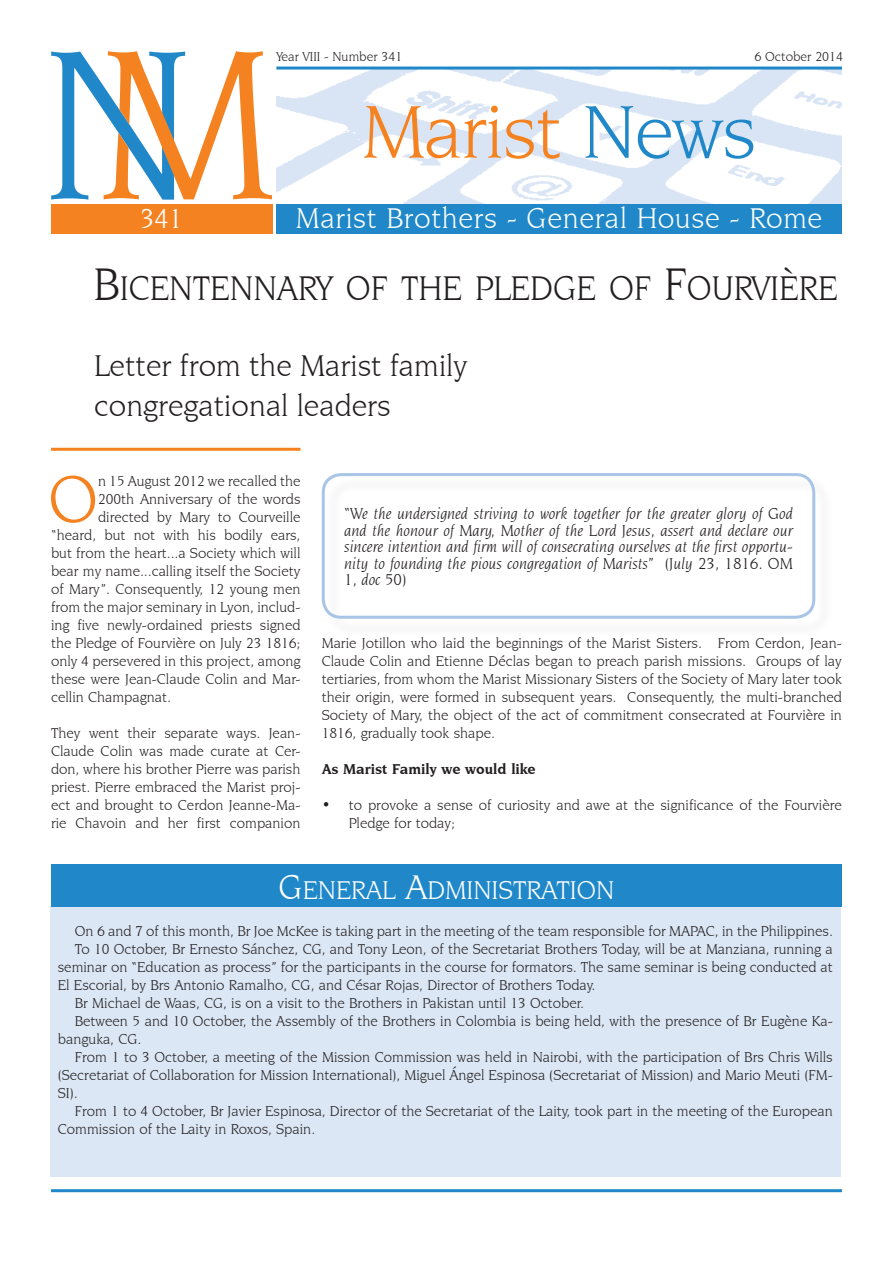
<style>
.page{position:relative;width:893px;height:1263px;background:#fff}
.page>*{position:absolute;margin:0;border:0;box-sizing:border-box;transform-origin:0 0}
.Normale{font:79.5px "Novarese IT Cby BT";letter-spacing:-.015em;color:#f58220}
.paragrafo4ComMaiuscu{font:70.2px "Novarese IT Cby BT";color:#f58220}
.Titolo{font:36px "Novarese IT Cby BT";color:#231f20}
.Sottotitolo{font:31.5px "Novarese IT Cby BT";color:#231f20}
.Normale-2{font:30px "Novarese IT Cby BT";letter-spacing:.02em;color:#fff}
.Normale-3{font:28.5px "Novarese IT Cby BT";color:#fff}
.Titolo-2{font:27px "Novarese IT Cby BT";color:#fff}
.paragrafo4{font:italic 16.5px/16.5px "Novarese IT Cby BT";color:#231f20;text-align:justify}
.paragrafoSemDopo{font:15px/18px "Novarese IT Cby BT";color:#231f20;text-align:justify}
.paragrafo4ComMaiuscu-2{font:15px "Novarese IT Cby BT";color:#231f20}
.paragrafoSemDopo-2{font:700 15px "Novarese IT Cby BT";color:#231f20}
.Normale-4{font:13.5px "Novarese IT Cby BT";color:#231f20}
.s1{color:#2088c9}
.s2{font-size:48px}
.s3{font-size:36px}
</style>
<div class="page">
<img style="left:276px;top:70px;width:566px;height:134px">
<hr style="left:276px;top:67px;width:566px;height:3px;background:#2088c9">
<div style="left:276px;top:204px;width:566px;height:30px;background:#2088c9"></div>
<svg style="left:51px;top:51px;width:221px;height:149px"></svg>
<hr style="left:51px;top:1189px;width:791px;height:3px;background:#2088c9">
<div style="left:50px;top:907px;width:791px;height:270px;background:#dbe7f5"></div>
<div style="left:51px;top:204px;width:221px;height:30px;background:#f58220"></div>
<hr style="left:51px;top:448px;width:249px;height:3px;background:#f58220">
<div style="left:51px;top:864px;width:791px;height:43px;background:#2088c9"></div>
<div style="left:322px;top:473px;width:493px;height:146px;border:3px solid #a8c4e6;border-radius:18px"></div>
<p class="Normale-4" style="left:276px;top:49px;width:127px">Year VIII - Number 341</p>
<p class="Normale-4" style="left:754px;top:49px;width:90px">6 October 2014</p>
<p class="Normale" style="left:362px;top:85px;width:396px">Marist <span class="s1">News</span></p>
<p class="Normale-2" style="left:296px;top:201px;width:528px">Marist Brothers - General House - Rome</p>
<p class="Normale-3" style="left:140px;top:202px;width:45px">341</p>
<p class="Titolo" style="left:94px;top:267px;width:746px"><span class="s2">B</span>ICENTENNARY OF THE PLEDGE OF <span class="s2">F</span>OURVIÈRE</p>
<p class="Sottotitolo" style="left:94px;top:347px;width:375px">Letter from the Marist family</p>
<p class="Sottotitolo" style="left:94px;top:387px;width:298px">congregational leaders</p>
<p class="paragrafo4ComMaiuscu" style="left:48px;top:457px;width:52px">O</p>
<p class="paragrafo4ComMaiuscu-2" style="left:98px;top:472px;width:204px">n 15 August 2012 we recalled the</p>
<p class="paragrafo4ComMaiuscu-2" style="left:98px;top:490px;width:204px">200th Anniversary of the words</p>
<p class="paragrafo4ComMaiuscu-2" style="left:98px;top:508px;width:204px">directed by Mary to Courveille</p>
<p class="paragrafo4ComMaiuscu-2" style="left:51px;top:526px;width:251px">“heard, but not with his bodily ears,</p>
<p class="paragrafo4ComMaiuscu-2" style="left:51px;top:544px;width:251px">but from the heart...a Society which will</p>
<p class="paragrafo4ComMaiuscu-2" style="left:51px;top:562px;width:251px">bear my name...calling itself the Society</p>
<p class="paragrafo4ComMaiuscu-2" style="left:51px;top:580px;width:251px">of Mary”. Consequently, 12 young men</p>
<p class="paragrafo4ComMaiuscu-2" style="left:51px;top:598px;width:251px">from the major seminary in Lyon, includ-</p>
<p class="paragrafo4ComMaiuscu-2" style="left:51px;top:616px;width:251px">ing five newly-ordained priests signed</p>
<p class="paragrafo4ComMaiuscu-2" style="left:51px;top:634px;width:251px">the Pledge of Fourvière on July 23 1816;</p>
<p class="paragrafo4ComMaiuscu-2" style="left:51px;top:652px;width:251px">only 4 persevered in this project, among</p>
<p class="paragrafo4ComMaiuscu-2" style="left:51px;top:670px;width:251px">these were Jean-Claude Colin and Mar-</p>
<p class="paragrafo4ComMaiuscu-2" style="left:51px;top:688px;width:122px">cellin Champagnat.</p>
<p class="paragrafoSemDopo" style="left:51px;top:724px;width:251px">They went their separate ways. Jean-Claude Colin was made curate at Cer&shy;don, where his brother Pierre was parish priest. Pierre embraced the Marist proj&shy;ect and brought to Cerdon Jeanne-Ma&shy;rie Chavoin and her first companion</p>
<p class="paragrafo4" style="left:344px;top:505px;width:450px">“We the undersigned striving to work together for the greater glory of God and the honour of Mary, Mother of the Lord Jesus, assert and declare our sincere intention and firm will of consecrating ourselves at the first opportu&shy;nity to founding the pious congregation of Marists” (July 23, 1816. OM 1, doc 50)</p>
<p class="paragrafoSemDopo" style="left:322px;top:634px;width:522px">Marie Jotillon who laid the beginnings of the Marist Sisters. From Cerdon, Jean-Claude Colin and Etienne Déclas began to preach parish missions. Groups of lay tertiaries, from whom the Marist Missionary Sisters of the Society of Mary later took their origin, were formed in subsequent years. Consequently, the multi-branched Society of Mary, the object of the act of commitment consecrated at Fourvière in 1816, gradually took shape.</p>
<p class="paragrafoSemDopo-2" style="left:322px;top:760px;width:215px">As Marist Family we would like</p>
<p class="paragrafoSemDopo" style="left:349px;top:796px;width:495px;text-indent:-27px">• to provoke a sense of curiosity and awe at the significance of the Fourvière<br>Pledge for today;</p>
<p class="Titolo-2" style="left:279px;top:874px;width:337px"><span class="s3">G</span>ENERAL <span class="s3">A</span>DMINISTRATION</p>
<p class="paragrafoSemDopo" style="left:75px;top:922px;width:759px">On 6 and 7 of this month, Br Joe McKee is taking part in the meeting of the team responsible for MAPAC, in the Philippines.</p>
<p class="paragrafoSemDopo" style="left:58px;top:940px;width:776px;text-indent:17px">To 10 October, Br Ernesto Sánchez, CG, and Tony Leon, of the Secretariat Brothers Today, will be at Manziana, running a seminar on “Education as process” for the participants in the course for formators. The same seminar is being conducted at El Escorial, by Brs Antonio Ramalho, CG, and César Rojas, Director of Brothers Today.</p>
<p class="paragrafoSemDopo" style="left:75px;top:994px;width:511px">Br Michael de Waas, CG, is on a visit to the Brothers in Pakistan until 13 October.</p>
<p class="paragrafoSemDopo" style="left:58px;top:1012px;width:776px;text-indent:17px">Between 5 and 10 October, the Assembly of the Brothers in Colombia is being held, with the presence of Br Eugène Ka&shy;banguka, CG.</p>
<p class="paragrafoSemDopo" style="left:58px;top:1048px;width:776px;text-indent:17px">From 1 to 3 October, a meeting of the Mission Commission was held in Nairobi, with the participation of Brs Chris Wills (Secretariat of Collaboration for Mission International), Miguel Ángel Espinosa (Secretariat of Mission) and Mario Meuti (FM-SI).</p>
<p class="paragrafoSemDopo" style="left:58px;top:1102px;width:776px;text-indent:17px">From 1 to 4 October, Br Javier Espinosa, Director of the Secretariat of the Laity, took part in the meeting of the European<br>Commission of the Laity in Roxos, Spain.</p>
</div>
